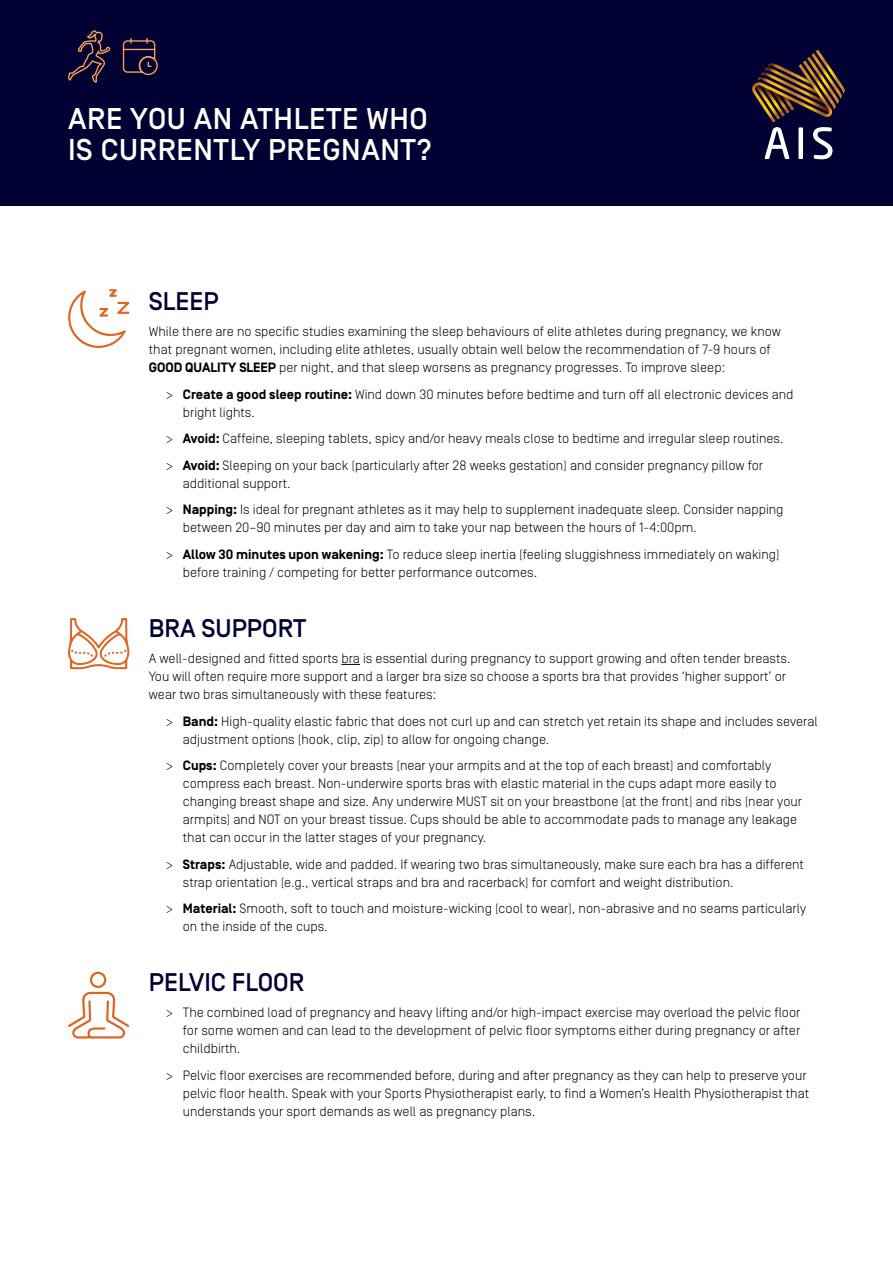
<style>
.page{position:relative;width:893px;height:1263px;background:#fff}
.page>*{position:absolute;margin:0;border:0;box-sizing:border-box;transform-origin:0 0}
.t1{font:500 30px/31.5px "Simplon Norm";letter-spacing:.02em;color:#fff}
.Heading_2{font:500 25.5px "Simplon Norm";color:#003}
.Bullets{font:300 13.5px/18px "Simplon Norm";color:#000}
.Body{font:300 13.5px/18px "Simplon Norm";color:#000}
.s1{font-weight:700}
</style>
<div class="page">
<div style="left:0;top:0;width:893px;height:205px;background:#003"></div>
<svg style="left:68px;top:30px;width:43px;height:53px"></svg>
<div style="left:139px;top:56px;width:19px;height:19px;border:1px solid #f9a356;border-radius:50%"></div>
<svg style="left:122px;top:39px;width:34px;height:34px"></svg>
<img style="left:752px;top:85px;width:2px;height:9px">
<svg style="left:757px;top:49px;width:88px;height:110px"></svg>
<img style="left:754px;top:82px;width:45px;height:21px">
<svg style="left:341px;top:664px;width:19px;height:1px"></svg>
<svg style="left:68px;top:971px;width:62px;height:68px"></svg>
<svg style="left:68px;top:289px;width:61px;height:59px"></svg>
<svg style="left:68px;top:618px;width:62px;height:51px"></svg>
<h1 class="t1" style="left:68px;top:104px;width:366px">ARE YOU AN ATHLETE WHO<br>IS CURRENTLY PREGNANT?</h1>
<h2 class="Heading_2" style="left:149px;top:287px;width:71px">SLEEP</h2>
<p class="Body" style="left:149px;top:323px;width:634px">While there are no specific studies examining the sleep behaviours of elite athletes during pregnancy, we know that pregnant women, including elite athletes, usually obtain well below the recommendation of 7-9 hours of<br><span class="s1">GOOD QUALITY SLEEP</span> per night, and that sleep worsens as pregnancy progresses. To improve sleep:</p>
<p class="Bullets" style="left:183px;top:385px;width:612px;text-indent:-17px">&gt; <span class="s1">Create a good sleep routine:</span> Wind down 30 minutes before bedtime and turn off all electronic devices and bright lights.</p>
<p class="Bullets" style="left:166px;top:430px;width:619px">&gt; <span class="s1">Avoid:</span> Caffeine, sleeping tablets, spicy and/or heavy meals close to bedtime and irregular sleep routines.</p>
<p class="Bullets" style="left:183px;top:456px;width:582px;text-indent:-17px">&gt; <span class="s1">Avoid:</span> Sleeping on your back (particularly after 28 weeks gestation) and consider pregnancy pillow for additional support.</p>
<p class="Bullets" style="left:183px;top:501px;width:602px;text-indent:-17px">&gt; <span class="s1">Napping:</span> Is ideal for pregnant athletes as it may help to supplement inadequate sleep. Consider napping between 20–90 minutes per day and aim to take your nap between the hours of 1-4:00pm.</p>
<p class="Bullets" style="left:183px;top:545px;width:598px;text-indent:-17px">&gt; <span class="s1">Allow 30 minutes upon wakening:</span> To reduce sleep inertia (feeling sluggishness immediately on waking) before training / competing for better performance outcomes.</p>
<h2 class="Heading_2" style="left:149px;top:614px;width:159px">BRA SUPPORT</h2>
<p class="Body" style="left:149px;top:649px;width:643px">A well-designed and fitted sports bra is essential during pregnancy to support growing and often tender breasts.<br>You will often require more support and a larger bra size so choose a sports bra that provides ‘higher support’ or wear two bras simultaneously with these features:</p>
<p class="Bullets" style="left:183px;top:712px;width:636px;text-indent:-17px">&gt; <span class="s1">Band:</span> High-quality elastic fabric that does not curl up and can stretch yet retain its shape and includes several adjustment options (hook, clip, zip) to allow for ongoing change.</p>
<p class="Bullets" style="left:183px;top:757px;width:621px;text-indent:-17px">&gt; <span class="s1">Cups:</span> Completely cover your breasts (near your armpits and at the top of each breast) and comfortably compress each breast. Non-underwire sports bras with elastic material in the cups adapt more easily to changing breast shape and size. Any underwire MUST sit on your breastbone (at the front) and ribs (near your armpits) and NOT on your breast tissue. Cups should be able to accommodate pads to manage any leakage that can occur in the latter stages of your pregnancy.</p>
<p class="Bullets" style="left:183px;top:855px;width:623px;text-indent:-17px">&gt; <span class="s1">Straps:</span> Adjustable, wide and padded. If wearing two bras simultaneously, make sure each bra has a different strap orientation (e.g., vertical straps and bra and racerback) for comfort and weight distribution.</p>
<p class="Bullets" style="left:183px;top:900px;width:625px;text-indent:-17px">&gt; <span class="s1">Material:</span> Smooth, soft to touch and moisture-wicking (cool to wear), non-abrasive and no seams particularly on the inside of the cups.</p>
<h2 class="Heading_2" style="left:149px;top:968px;width:157px">PELVIC FLOOR</h2>
<p class="Bullets" style="left:183px;top:1004px;width:619px;text-align:justify;text-indent:-17px">&gt; The combined load of pregnancy and heavy lifting and/or high-impact exercise may overload the pelvic floor for some women and can lead to the development of pelvic floor symptoms either during pregnancy or after childbirth.</p>
<p class="Bullets" style="left:183px;top:1066px;width:628px;text-indent:-17px">&gt; Pelvic floor exercises are recommended before, during and after pregnancy as they can help to preserve your pelvic floor health. Speak with your Sports Physiotherapist early, to find a Women’s Health Physiotherapist that understands your sport demands as well as pregnancy plans.</p>
</div>
